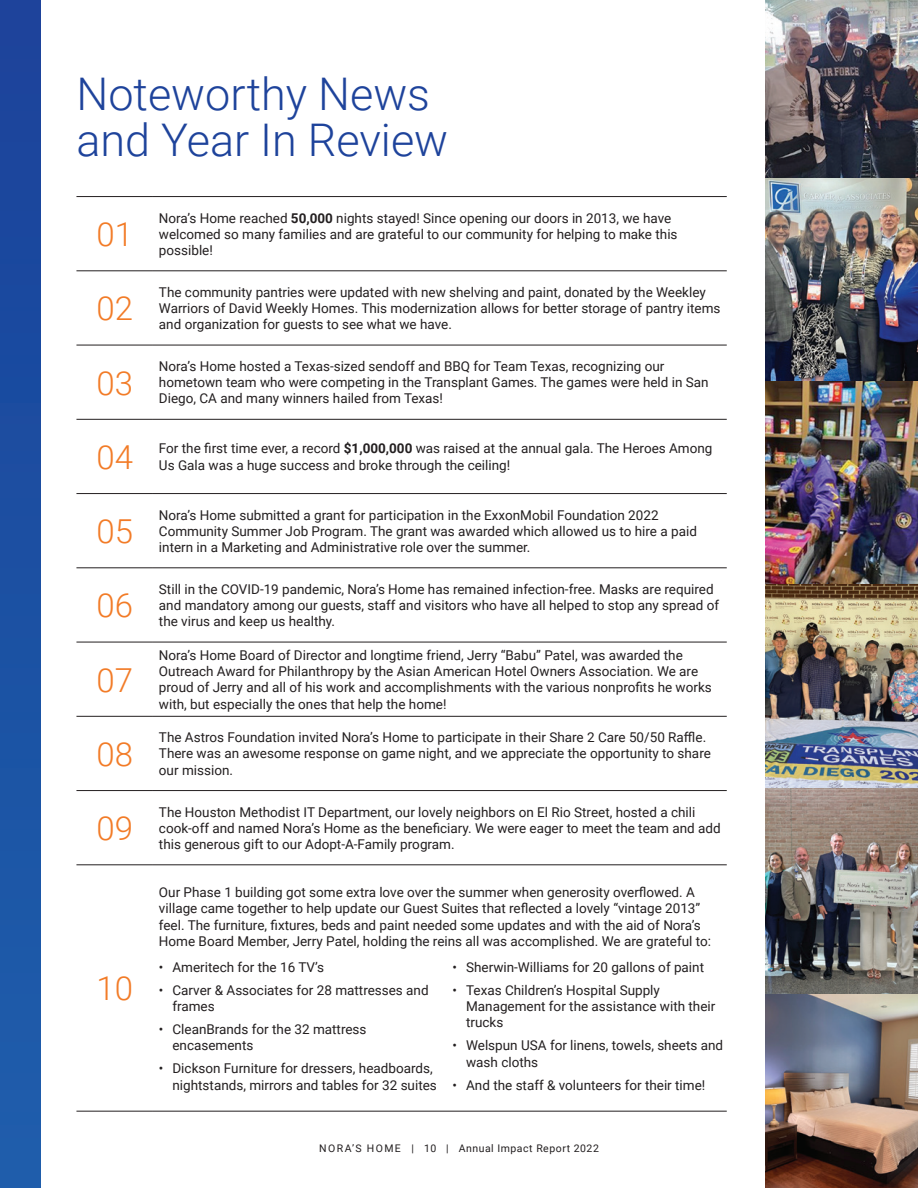
<style>
.page{position:relative;width:918px;height:1188px;background:#fff}
.page>*{position:absolute;margin:0;border:0;box-sizing:border-box;transform-origin:0 0}
.t1{font:300 45px/45.8px "Roboto";color:#1e439b}
.t2{font:300 33px "Roboto";color:#f27b27}
.t3{font:13.5px/16.2px "Roboto";color:#231f20}
.t4{font:10.5px "Roboto";letter-spacing:.05em;color:#231f20}
.s1{font-weight:700}
</style>
<div class="page">
<hr style="left:76px;top:196px;width:77px;height:1px;background:#231f20">
<hr style="left:153px;top:196px;width:574px;height:1px;background:#231f20">
<hr style="left:76px;top:270px;width:77px;height:1px;background:#231f20">
<hr style="left:153px;top:270px;width:574px;height:1px;background:#231f20">
<hr style="left:76px;top:345px;width:77px;height:1px;background:#231f20">
<hr style="left:153px;top:345px;width:574px;height:1px;background:#231f20">
<hr style="left:76px;top:419px;width:77px;height:1px;background:#231f20">
<hr style="left:153px;top:419px;width:574px;height:1px;background:#231f20">
<hr style="left:76px;top:493px;width:77px;height:1px;background:#231f20">
<hr style="left:153px;top:493px;width:574px;height:1px;background:#231f20">
<hr style="left:76px;top:567px;width:77px;height:1px;background:#231f20">
<hr style="left:153px;top:567px;width:574px;height:1px;background:#231f20">
<hr style="left:76px;top:642px;width:77px;height:1px;background:#231f20">
<hr style="left:153px;top:642px;width:574px;height:1px;background:#231f20">
<hr style="left:76px;top:716px;width:77px;height:1px;background:#231f20">
<hr style="left:153px;top:716px;width:574px;height:1px;background:#231f20">
<hr style="left:76px;top:790px;width:77px;height:1px;background:#231f20">
<hr style="left:153px;top:790px;width:574px;height:1px;background:#231f20">
<hr style="left:76px;top:864px;width:77px;height:1px;background:#231f20">
<hr style="left:153px;top:864px;width:574px;height:1px;background:#231f20">
<hr style="left:76px;top:1111px;width:77px;height:1px;background:#231f20">
<hr style="left:153px;top:1111px;width:574px;height:1px;background:#231f20">
<img style="left:765px;top:0;width:153px;height:1188px">
<div style="left:0;top:0;width:40px;height:1188px;background:linear-gradient(to right,#1c50a3,#1c50a3)"></div>
<p class="t1" style="left:76px;top:70px;width:373px">Noteworthy News and Year In Review</p>
<p class="t2" style="left:96px;top:211px;width:38px">01</p>
<p class="t3" style="left:159px;top:209px;width:520px">Nora’s Home reached <span class="s1">50,000</span> nights stayed! Since opening our doors in 2013, we have welcomed so many families and are grateful to our community for helping to make this possible!</p>
<p class="t2" style="left:96px;top:285px;width:38px">02</p>
<p class="t3" style="left:159px;top:283px;width:563px">The community pantries were updated with new shelving and paint, donated by the Weekley<br>Warriors of David Weekly Homes. This modernization allows for better storage of pantry items and organization for guests to see what we have.</p>
<p class="t2" style="left:96px;top:360px;width:38px">03</p>
<p class="t3" style="left:159px;top:358px;width:551px">Nora’s Home hosted a Texas-sized sendoff and BBQ for Team Texas, recognizing our hometown team who were competing in the Transplant Games. The games were held in San<br>Diego, CA and many winners hailed from Texas!</p>
<p class="t2" style="left:96px;top:434px;width:38px">04</p>
<p class="t3" style="left:159px;top:440px;width:555px">For the first time ever, a record <span class="s1">$1,000,000</span> was raised at the annual gala. The Heroes Among<br>Us Gala was a huge success and broke through the ceiling!</p>
<p class="t2" style="left:96px;top:508px;width:38px">05</p>
<p class="t3" style="left:159px;top:506px;width:540px">Nora’s Home submitted a grant for participation in the ExxonMobil Foundation 2022<br>Community Summer Job Program. The grant was awarded which allowed us to hire a paid intern in a Marketing and Administrative role over the summer.</p>
<p class="t2" style="left:96px;top:582px;width:38px">06</p>
<p class="t3" style="left:159px;top:580px;width:562px">Still in the COVID-19 pandemic, Nora’s Home has remained infection-free. Masks are required and mandatory among our guests, staff and visitors who have all helped to stop any spread of the virus and keep us healthy.</p>
<p class="t2" style="left:96px;top:657px;width:38px">07</p>
<p class="t3" style="left:159px;top:647px;width:554px">Nora’s Home Board of Director and longtime friend, Jerry “Babu” Patel, was awarded the Outreach Award for Philanthropy by the Asian American Hotel Owners Association. We are proud of Jerry and all of his work and accomplishments with the various nonprofits he works with, but especially the ones that help the home!</p>
<p class="t2" style="left:96px;top:731px;width:38px">08</p>
<p class="t3" style="left:159px;top:729px;width:553px">The Astros Foundation invited Nora’s Home to participate in their Share 2 Care 50/50 Raffle.<br>There was an awesome response on game night, and we appreciate the opportunity to share our mission.</p>
<p class="t2" style="left:96px;top:805px;width:38px">09</p>
<p class="t3" style="left:159px;top:803px;width:563px">The Houston Methodist IT Department, our lovely neighbors on El Rio Street, hosted a chili cook-off and named Nora’s Home as the beneficiary. We were eager to meet the team and add this generous gift to our Adopt-A-Family program.</p>
<p class="t2" style="left:96px;top:966px;width:38px">10</p>
<p class="t3" style="left:159px;top:884px;width:554px">Our Phase 1 building got some extra love over the summer when generosity overflowed. A village came together to help update our Guest Suites that reflected a lovely “vintage 2013” feel. The furniture, fixtures, beds and paint needed some updates and with the aid of Nora’s Home Board Member, Jerry Patel, holding the reins all was accomplished. We are grateful to:</p>
<p class="t3" style="left:159px;top:959px;width:167px">• Ameritech for the 16 TV’s</p>
<p class="t3" style="left:172px;top:982px;width:258px;text-indent:-14px">• Carver &amp; Associates for 28 mattresses and frames</p>
<p class="t3" style="left:172px;top:1021px;width:196px;text-indent:-14px">• CleanBrands for the 32 mattress encasements</p>
<p class="t3" style="left:172px;top:1060px;width:266px;text-indent:-14px">• Dickson Furniture for dressers, headboards, nightstands, mirrors and tables for 32 suites</p>
<p class="t3" style="left:453px;top:959px;width:253px">• Sherwin-Williams for 20 gallons of paint</p>
<p class="t3" style="left:466px;top:982px;width:251px;text-indent:-14px">• Texas Children’s Hospital Supply<br>Management for the assistance with their trucks</p>
<p class="t3" style="left:466px;top:1037px;width:259px;text-indent:-14px">• Welspun USA for linens, towels, sheets and wash cloths</p>
<p class="t3" style="left:453px;top:1076px;width:254px">• And the staff &amp; volunteers for their time!</p>
<p class="t4" style="left:319px;top:1141px;width:281px">NORA’S HOME | 10 | Annual Impact Report 2022</p>
</div>
